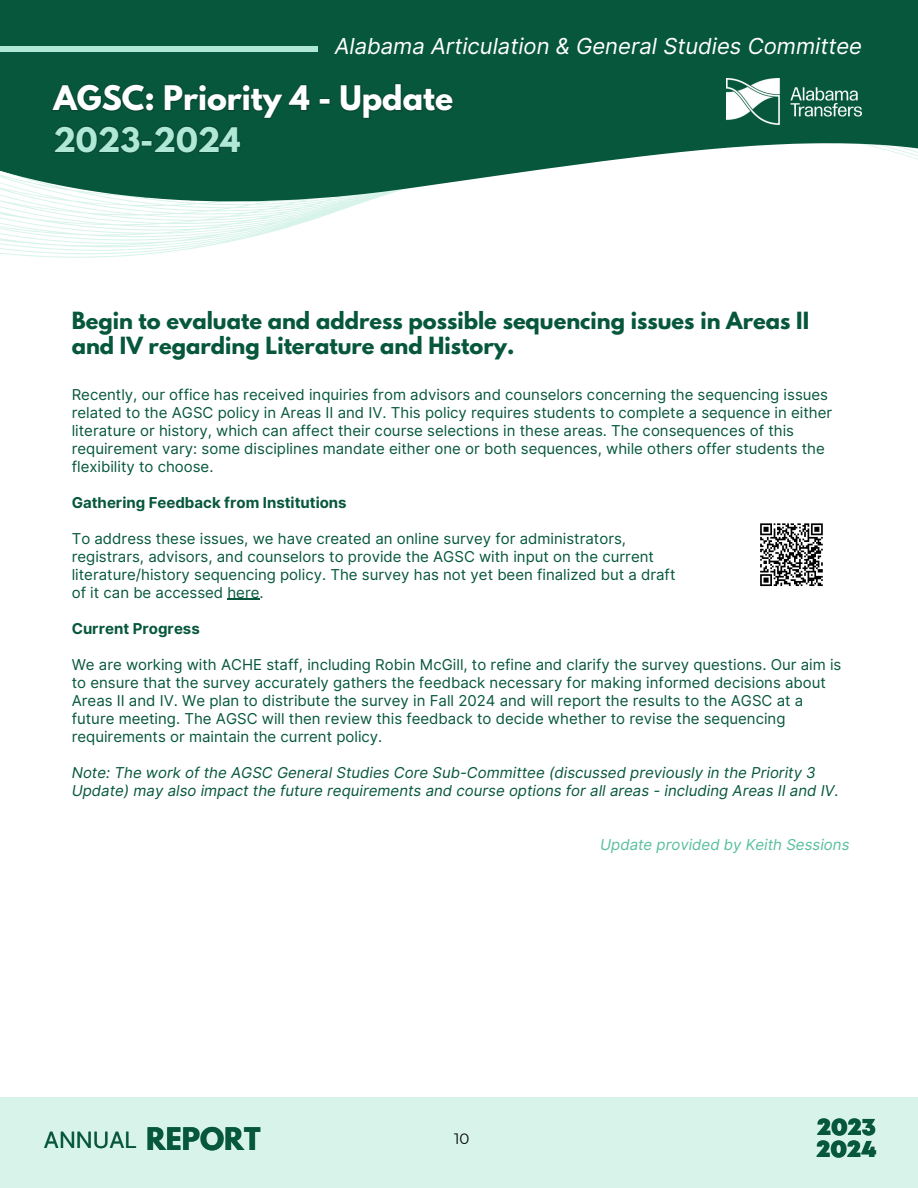
<style>
.page{position:relative;width:918px;height:1188px;background:#fff}
.page>*{position:absolute;margin:0;border:0;box-sizing:border-box;transform-origin:0 0}
.t1{font:700 30px/41.7px "League Spartan";color:#fff}
.t2{font:700 27.6px "League Spartan";color:#06573b}
.t3{font:900 24.15px/22px "Mont";color:#06573b}
.t4{font:22.35px "Inter";color:#06573b}
.t5{font:italic 22.05px "Inter";color:#fff}
.t6{font:700 21px/24.8px "League Spartan";color:#06573b}
.t7{font:15px/18px "Inter";color:#06573b}
.t8{font:italic 15px/18px "Inter";color:#06573b}
.t9{font:700 15px "Inter";color:#06573b}
.t10{font:italic 15px "Inter";color:#58bf9b}
.t11{font:15px "Montserrat";color:#000}
.s1{color:#afe8d6}
</style>
<div class="page">
<svg style="left:0;top:143px;width:918px;height:115px"></svg>
<div style="left:0;top:0;width:918px;height:143px;background:#06573b"></div>
<img style="left:727px;top:78px;width:135px;height:46px">
<div style="left:0;top:46px;width:317px;height:6px;background:#afe8d6"></div>
<hr style="left:227px;top:599px;width:33px;height:1px;background:#06573b">
<div style="left:0;top:1097px;width:918px;height:91px;background:#d7f3ea"></div>
<svg style="left:49px;top:84px;width:406px;height:71px"></svg>
<svg style="left:760px;top:523px;width:63px;height:64px"></svg>
<p class="t5" style="left:335px;top:33px;width:529px">Alabama Articulation &amp; General Studies Committee</p>
<p class="t1" style="left:53px;top:81px;width:401px">AGSC: Priority 4 - Update<br><span class="s1">2023-2024</span></p>
<p class="t6" style="left:72px;top:311px;width:739px">Begin to evaluate and address possible sequencing issues in Areas II and IV regarding Literature and History.</p>
<p class="t7" style="left:72px;top:385px;width:762px">Recently, our office has received inquiries from advisors and counselors concerning the sequencing issues related to the AGSC policy in Areas II and IV. This policy requires students to complete a sequence in either literature or history, which can affect their course selections in these areas. The consequences of this requirement vary: some disciplines mandate either one or both sequences, while others offer students the flexibility to choose.</p>
<h5 class="t9" style="left:72px;top:493px;width:276px">Gathering Feedback from Institutions</h5>
<p class="t7" style="left:72px;top:529px;width:556px">To address these issues, we have created an online survey for administrators,</p>
<h2 class="t7" style="left:72px;top:547px;width:584px">registrars, advisors, and counselors to provide the AGSC with input on the current</h2>
<h6 class="t7" style="left:72px;top:565px;width:605px">literature/history sequencing policy. The survey has not yet been finalized but a draft</h6>
<p class="t7" style="left:72px;top:583px;width:193px">of it can be accessed here.</p>
<p class="t9" style="left:72px;top:619px;width:130px">Current Progress</p>
<p class="t7" style="left:72px;top:655px;width:771px">We are working with ACHE staff, including Robin McGill, to refine and clarify the survey questions. Our aim is to ensure that the survey accurately gathers the feedback necessary for making informed decisions about Areas II and IV. We plan to distribute the survey in Fall 2024 and will report the results to the AGSC at a future meeting. The AGSC will then review this feedback to decide whether to revise the sequencing requirements or maintain the current policy.</p>
<p class="t8" style="left:72px;top:763px;width:769px">Note: The work of the AGSC General Studies Core Sub-Committee (discussed previously in the Priority 3<br>Update) may also impact the future requirements and course options for all areas - including Areas II and IV.</p>
<p class="t10" style="left:600px;top:835px;width:251px">Update provided by Keith Sessions</p>
<p class="t4" style="left:44px;top:1126px;width:95px">ANNUAL</p>
<h4 class="t2" style="left:146px;top:1125px;width:116px">REPORT</h4>
<p class="t11" style="left:454px;top:1130px;width:17px">10</p>
<p class="t3" style="left:817px;top:1117px;width:61px">2023<br>2024</p>
</div>
